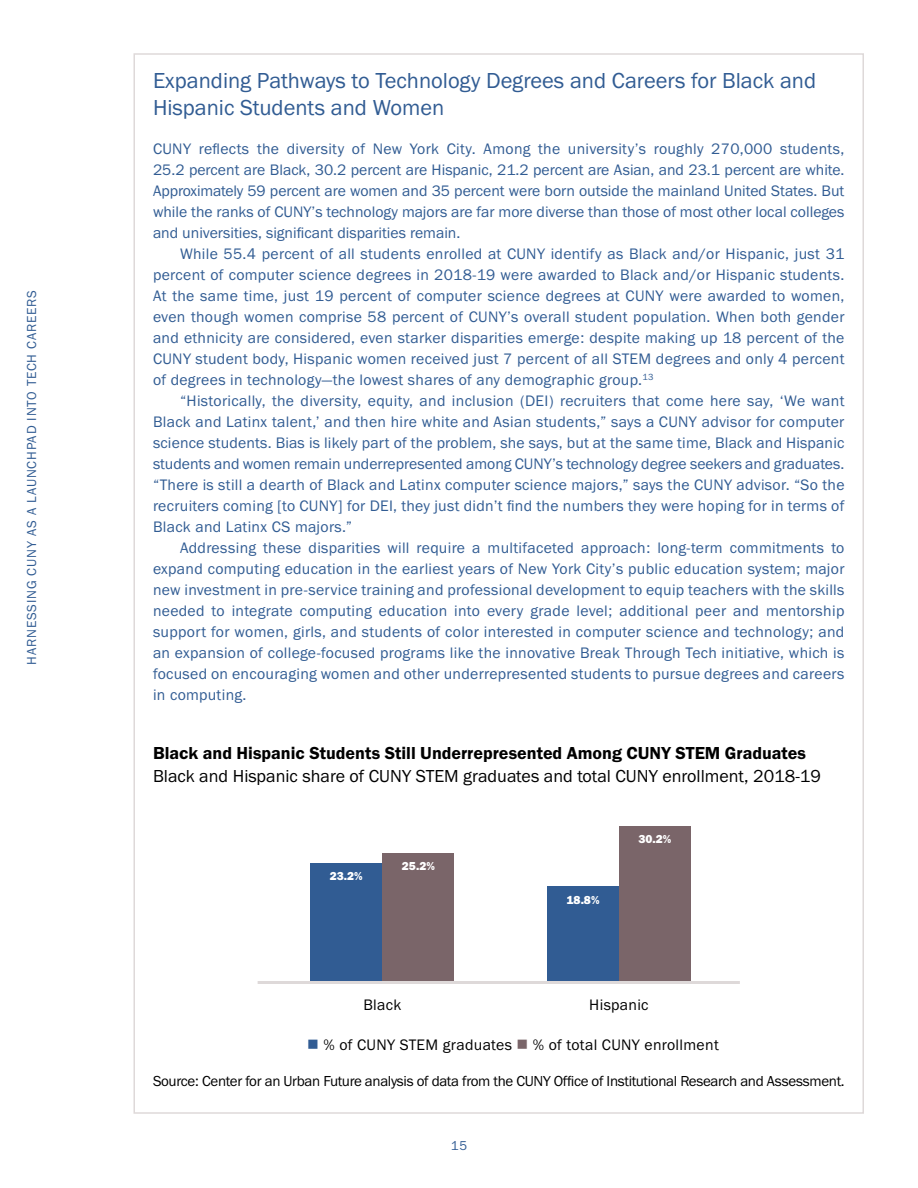
<style>
.page{position:relative;width:918px;height:1188px;background:#fff}
.page>*{position:absolute;margin:0;border:0;box-sizing:border-box;transform-origin:0 0}
.CUF_Subhead{font:22.5px/27px "Franklin Gothic URW Boo";color:#315c93}
.CUF_Chart_Head{font:18px/22.5px "Franklin Gothic URW Boo";color:#000}
.CUF_Sans{font:15.75px/21px "Franklin Gothic URW Boo";letter-spacing:.02em;color:#315c93;text-align:justify}
.CUF_Body_Copy_1st{font:15.75px/21px "Franklin Gothic URW Boo";color:#315c93;text-align:justify}
.CUF_Sans-2{font:15.75px "Franklin Gothic URW Boo";letter-spacing:.02em;color:#000}
.ENDNOTE_2{font:15px "Franklin Gothic URW Boo";letter-spacing:-.02em;color:#000}
.t1{font:13.5px "Franklin Gothic URW Boo";letter-spacing:.06em;color:#315c93}
.t2{font:13.2px "Franklin Gothic URW Boo";color:#315c93}
.CUF_Chart_Head-2{font:12px "Franklin Gothic URW Hea";color:#fff}
.s1{font-family:"Franklin Gothic URW Dem"}
.s2{color:#315c93}
.s3{color:#7a6569}
</style>
<div class="page">
<div style="left:310px;top:863px;width:72px;height:118px;background:#315c93"></div>
<div style="left:382px;top:853px;width:72px;height:128px;background:#7a6569"></div>
<div style="left:547px;top:886px;width:72px;height:95px;background:#315c93"></div>
<div style="left:619px;top:826px;width:72px;height:155px;background:#7a6569"></div>
<hr style="left:258px;top:981px;width:482px;height:3px;background:#ded9d9">
<p class="t1" style="left:23px;top:665px;width:376px;rotate:-90deg">HARNESSING CUNY AS A LAUNCHPAD INTO TECH CAREERS</p>
<h2 class="CUF_Subhead" style="left:153px;top:66px;width:665px">Expanding Pathways to Technology Degrees and Careers for Black and<br>Hispanic Students and Women</h2>
<p class="CUF_Body_Copy_1st" style="left:153px;top:138px;width:693px">CUNY reflects the diversity of New York City. Among the university’s roughly 270,000 students, 25.2 percent are Black, 30.2 percent are Hispanic, 21.2 percent are Asian, and 23.1 percent are white.<br>Approximately 59 percent are women and 35 percent were born outside the mainland United States. But while the ranks of CUNY’s technology majors are far more diverse than those of most other local colleges and universities, significant disparities remain.</p>
<p class="CUF_Sans" style="left:153px;top:243px;width:693px;text-indent:27px">While 55.4 percent of all students enrolled at CUNY identify as Black and/or Hispanic, just 31 percent of computer science degrees in 2018-19 were awarded to Black and/or Hispanic students.<br>At the same time, just 19 percent of computer science degrees at CUNY were awarded to women, even though women comprise 58 percent of CUNY’s overall student population. When both gender and ethnicity are considered, even starker disparities emerge: despite making up 18 percent of the CUNY student body, Hispanic women received just 7 percent of all STEM degrees and only 4 percent of degrees in technology—the lowest shares of any demographic group.<sup>13</sup></p>
<p class="CUF_Sans" style="left:153px;top:390px;width:693px;text-indent:27px">“Historically, the diversity, equity, and inclusion (DEI) recruiters that come here say, ‘We want Black and Latinx talent,’ and then hire white and Asian students,” says a CUNY advisor for computer science students. Bias is likely part of the problem, she says, but at the same time, Black and Hispanic students and women remain underrepresented among CUNY’s technology degree seekers and graduates. “There is still a dearth of Black and Latinx computer science majors,” says the CUNY advisor. “So the recruiters coming [to CUNY] for DEI, they just didn’t find the numbers they were hoping for in terms of Black and Latinx CS majors.”</p>
<p class="CUF_Sans" style="left:153px;top:537px;width:693px;text-indent:27px">Addressing these disparities will require a multifaceted approach: long-term commitments to expand computing education in the earliest years of New York City’s public education system; major new investment in pre-service training and professional development to equip teachers with the skills needed to integrate computing education into every grade level; additional peer and mentorship support for women, girls, and students of color interested in computer science and technology; and an expansion of college-focused programs like the innovative Break Through Tech initiative, which is focused on encouraging women and other underrepresented students to pursue degrees and careers in computing.</p>
<p class="CUF_Chart_Head" style="left:153px;top:741px;width:670px"><span class="s1">Black and Hispanic Students Still Underrepresented Among CUNY STEM Graduates<br></span>Black and Hispanic share of CUNY STEM graduates and total CUNY enrollment, 2018-19</p>
<p class="CUF_Chart_Head-2" style="left:330px;top:868px;width:35px">23.2%</p>
<p class="CUF_Chart_Head-2" style="left:402px;top:858px;width:35px">25.2%</p>
<p class="CUF_Sans-2" style="left:363px;top:994px;width:39px">Black</p>
<p class="CUF_Chart_Head-2" style="left:566px;top:892px;width:35px">18.8%</p>
<p class="CUF_Chart_Head-2" style="left:638px;top:831px;width:34px">30.2%</p>
<p class="CUF_Sans-2" style="left:589px;top:994px;width:61px">Hispanic</p>
<p class="CUF_Sans-2" style="left:307px;top:1035px;width:413px"><span class="s2">■</span> % of CUNY STEM graduates <span class="s3">■</span> % of total CUNY enrollment</p>
<p class="ENDNOTE_2" style="left:153px;top:1072px;width:693px">Source: Center for an Urban Future analysis of data from the CUNY Office of Institutional Research and Assessment.</p>
<p class="t2" style="left:451px;top:1138px;width:18px">15</p>
</div>
